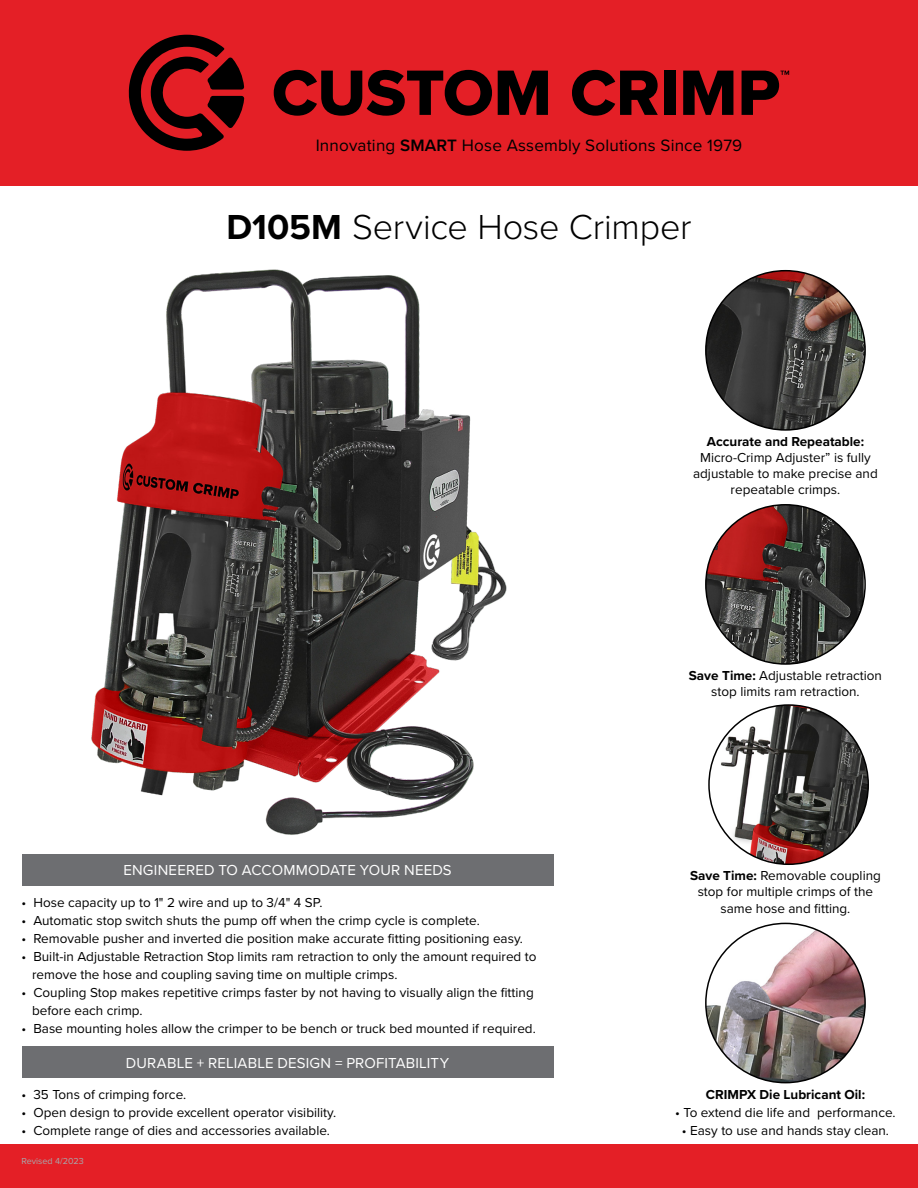
<style>
.page{position:relative;width:918px;height:1188px;background:#fff}
.page>*{position:absolute;margin:0;border:0;box-sizing:border-box;transform-origin:0 0}
.t1{font:300 36px "Proxima Nova";letter-spacing:-.005em;color:#000}
.t2{font:17.1px "Proxima Nova";letter-spacing:.01em;color:#000}
.t3{font:15px "Proxima Nova";letter-spacing:.01em;color:#fff}
.t4{font:13.5px/16.2px "Proxima Nova";color:#000;text-align:center}
.t5{font:700 13.5px "Proxima Nova";color:#000}
.t6{font:9px "Proxima Nova";color:#a7a9ac}
.s1{font-weight:600}
.s2{font-size:16.95px}
.s3{font-weight:700}
</style>
<div class="page">
<div style="left:0;top:0;width:918px;height:185px;background:#e41f26"></div>
<svg style="left:128px;top:35px;width:116px;height:116px"></svg>
<svg style="left:274px;top:70px;width:218px;height:46px"></svg>
<svg style="left:498px;top:71px;width:50px;height:44px"></svg>
<svg style="left:572px;top:70px;width:86px;height:46px"></svg>
<div style="left:664px;top:71px;width:11px;height:44px;background:#000"></div>
<svg style="left:683px;top:71px;width:50px;height:44px"></svg>
<svg style="left:742px;top:71px;width:47px;height:44px"></svg>
<img style="left:91px;top:269px;width:416px;height:566px">
<img style="left:706px;top:271px;width:159px;height:159px;border-radius:80px">
<img style="left:720px;top:705px;width:148px;height:159px">
<img style="left:706px;top:505px;width:158px;height:159px">
<img style="left:706px;top:923px;width:159px;height:160px;border-radius:80px">
<div style="left:0;top:1145px;width:918px;height:43px;background:#e41f26"></div>
<div style="left:22px;top:854px;width:532px;height:31px;background:#6d6e71"></div>
<div style="left:22px;top:1046px;width:532px;height:31px;background:#6d6e71"></div>
<p class="t2" style="left:316px;top:132px;width:428px">Innovating <span class="s1">SMART</span> Hose Assembly Solutions Since <span class="s2">1979</span></p>
<h1 class="t1" style="left:226px;top:200px;width:467px"><span class="s3">D105M</span> Service Hose Crimper</h1>
<p class="t5" style="left:707px;top:431px;width:159px">Accurate and Repeatable:</p>
<p class="t4" style="left:693px;top:449px;width:186px">Micro-Crimp Adjuster” is fully adjustable to make precise and repeatable crimps.</p>
<p class="t3" style="left:123px;top:859px;width:330px">ENGINEERED TO ACCOMMODATE YOUR NEEDS</p>
<p class="t4" style="left:22px;top:894px;width:302px">• Hose capacity up to 1" 2 wire and up to 3/4" 4 SP.</p>
<p class="t4" style="left:22px;top:912px;width:460px">• Automatic stop switch shuts the pump off when the crimp cycle is complete.</p>
<p class="t4" style="left:22px;top:930px;width:503px">• Removable pusher and inverted die position make accurate fitting positioning easy.</p>
<p class="t4" style="left:32px;top:947px;width:506px;line-height:18px;text-align:left;text-indent:-10px">• Built-in Adjustable Retraction Stop limits ram retraction to only the amount required to remove the hose and coupling saving time on multiple crimps.</p>
<p class="t4" style="left:32px;top:983px;width:503px;line-height:18px;text-align:left;text-indent:-10px">• Coupling Stop makes repetitive crimps faster by not having to visually align the fitting before each crimp.</p>
<p class="t4" style="left:22px;top:1020px;width:516px">• Base mounting holes allow the crimper to be bench or truck bed mounted if required.</p>
<p class="t3" style="left:126px;top:1051px;width:325px">DURABLE + RELIABLE DESIGN = PROFITABILITY</p>
<p class="t4" style="left:22px;top:1086px;width:166px">• 35 Tons of crimping force.</p>
<p class="t4" style="left:22px;top:1104px;width:316px">• Open design to provide excellent operator visibility.</p>
<p class="t4" style="left:22px;top:1122px;width:310px">• Complete range of dies and accessories available.</p>
<p class="t6" style="left:22px;top:1154px;width:64px">Revised 4/2023</p>
<p class="t4" style="left:689px;top:667px;width:195px"><span class="s3">Save Time:</span> Adjustable retraction stop limits ram retraction.</p>
<p class="t4" style="left:690px;top:867px;width:192px"><span class="s3">Save Time:</span> Removable coupling stop for multiple crimps of the same hose and fitting.</p>
<p class="t5" style="left:706px;top:1084px;width:161px">CRIMPX Die Lubricant Oil:</p>
<p class="t4" style="left:675px;top:1103px;width:222px">• To extend die life and performance.</p>
<p class="t4" style="left:682px;top:1121px;width:209px">• Easy to use and hands stay clean.</p>
</div>
